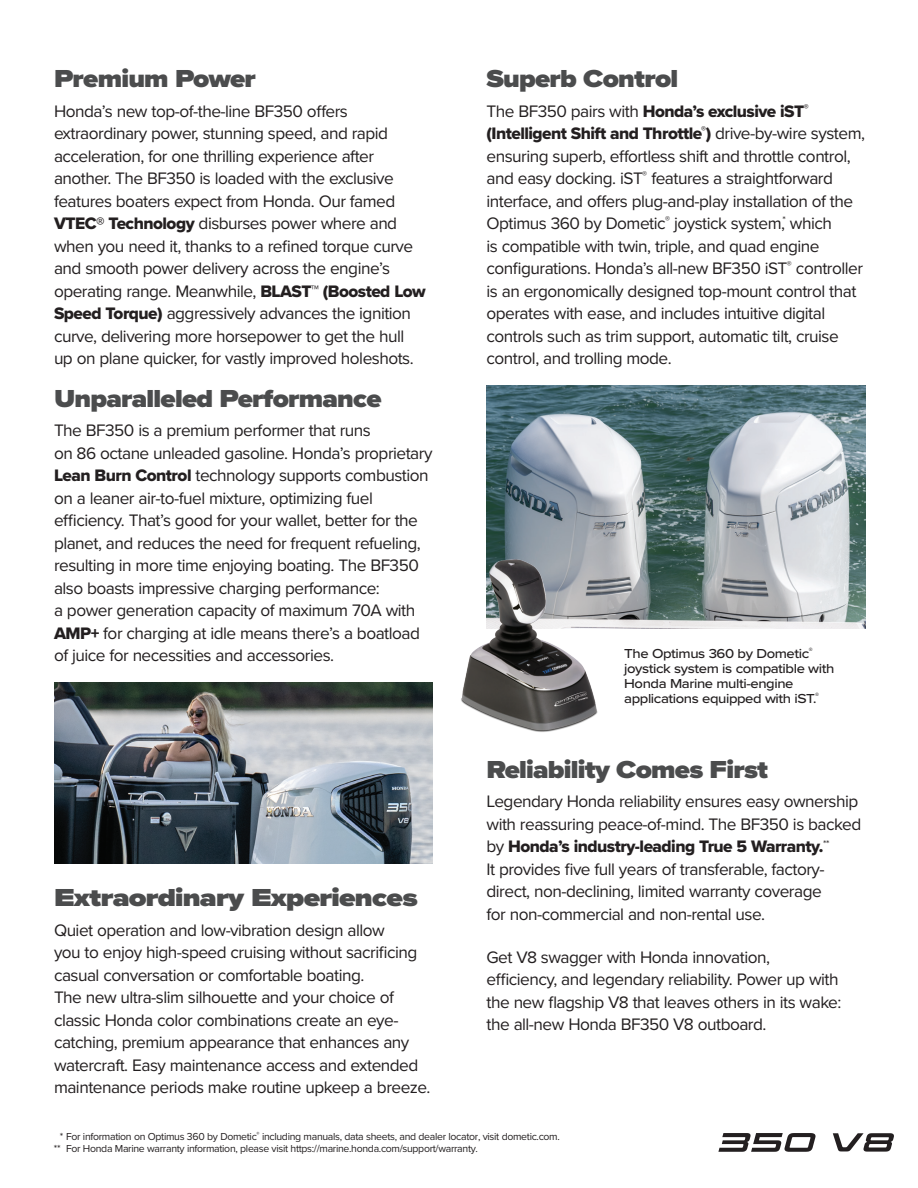
<style>
.page{position:relative;width:918px;height:1188px;background:#fff}
.page>*{position:absolute;margin:0;border:0;box-sizing:border-box;transform-origin:0 0}
.t1{font:900 25.5px "Proxima Nova Wide";letter-spacing:-.03em;color:#4b4c4d}
.t2{font:900 25.5px "Proxima Nova Ex Wd";letter-spacing:-.03em;color:#4b4c4d}
.t3{font:17.25px/22.5px "Proxima Nova";letter-spacing:-.03em;color:#231f20}
.t4{font:17.25px/22.5px "Proxima Nova Extrabld";letter-spacing:-.03em;color:#231f20}
.t5{font:500 13.5px/15px "Proxima Nova Wide";letter-spacing:-.03em;color:#231f20}
.t6{font:10.5px/12px "Proxima Nova";letter-spacing:-.03em;color:#231f20}
.s1{font-family:"Proxima Nova Extrabld"}
.s2{font-family:"Proxima Nova"}
</style>
<div class="page">
<svg style="left:833px;top:1133px;width:61px;height:19px"></svg>
<svg style="left:718px;top:1133px;width:98px;height:19px"></svg>
<img style="left:54px;top:682px;width:379px;height:182px">
<img style="left:487px;top:386px;width:378px;height:242px">
<img style="left:461px;top:550px;width:150px;height:182px">
<h1 class="t1" style="left:54px;top:59px;width:203px">Premium Power</h1>
<p class="t3" style="left:54px;top:99px;width:373px">Honda’s new top-of-the-line BF350 offers extraordinary power, stunning speed, and rapid acceleration, for one thrilling experience after another. The BF350 is loaded with the exclusive features boaters expect from Honda. Our famed <span class="s1">VTEC® Technology</span> disburses power where and when you need it, thanks to a refined torque curve and smooth power delivery across the engine’s operating range. Meanwhile, <span class="s1">BLAST™ (Boosted Low Speed Torque)</span> aggressively advances the ignition curve, delivering more horsepower to get the hull up on plane quicker, for vastly improved holeshots.</p>
<h1 class="t1" style="left:54px;top:379px;width:329px">Unparalleled Performance</h1>
<p class="t3" style="left:54px;top:418px;width:380px">The BF350 is a premium performer that runs<br>on 86 octane unleaded gasoline. Honda’s proprietary <span class="s1">Lean Burn Control</span> technology supports combustion on a leaner air-to-fuel mixture, optimizing fuel efficiency. That’s good for your wallet, better for the planet, and reduces the need for frequent refueling, resulting in more time enjoying boating. The BF350 also boasts impressive charging performance:<br>a power generation capacity of maximum 70A with <span class="s1">AMP+</span> for charging at idle means there’s a boatload of juice for necessities and accessories.</p>
<h1 class="t2" style="left:54px;top:878px;width:365px">Extraordinary Experiences</h1>
<p class="t3" style="left:54px;top:918px;width:378px">Quiet operation and low-vibration design allow<br>you to enjoy high-speed cruising without sacrificing casual conversation or comfortable boating.<br>The new ultra-slim silhouette and your choice of classic Honda color combinations create an eye&shy;catching, premium appearance that enhances any watercraft. Easy maintenance access and extended maintenance periods make routine upkeep a breeze.</p>
<h1 class="t1" style="left:487px;top:59px;width:193px">Superb Control</h1>
<p class="t4" style="left:487px;top:99px;width:380px"><span class="s2">The BF350 pairs with</span> Honda’s exclusive iST<sup>® </sup>(Intelligent Shift and Throttle<sup>®</sup>) <span class="s2">drive-by-wire system,</span></p>
<p class="t3" style="left:487px;top:144px;width:378px">ensuring superb, effortless shift and throttle control, and easy docking. iST<sup>®</sup> features a straightforward interface, and offers plug-and-play installation of the Optimus 360 by Dometic<sup>®</sup> joystick system,<sup>*</sup> which<br>is compatible with twin, triple, and quad engine configurations. Honda’s all-new BF350 iST<sup>®</sup> controller is an ergonomically designed top-mount control that operates with ease, and includes intuitive digital controls such as trim support, automatic tilt, cruise control, and trolling mode.</p>
<p class="t5" style="left:624px;top:645px;width:212px">The Optimus 360 by Dometic<sup>® </sup>joystick system is compatible with<br>Honda Marine multi-engine applications equipped with iST.<sup>®</sup></p>
<h1 class="t1" style="left:487px;top:750px;width:283px">Reliability Comes First</h1>
<p class="t3" style="left:487px;top:790px;width:376px">Legendary Honda reliability ensures easy ownership with reassuring peace-of-mind. The BF350 is backed</p>
<p class="t4" style="left:487px;top:835px;width:345px"><span class="s2">by</span> Honda’s industry-leading True 5 Warranty.<sup>**</sup></p>
<p class="t3" style="left:487px;top:857px;width:340px">It provides five full years of transferable, factory&shy;direct, non-declining, limited warranty coverage for non-commercial and non-rental use.</p>
<p class="t3" style="left:487px;top:945px;width:356px">Get V8 swagger with Honda innovation, efficiency, and legendary reliability. Power up with the new flagship V8 that leaves others in its wake: the all-new Honda BF350 V8 outboard.</p>
<p class="t6" style="left:54px;top:1130px;width:507px;text-indent:6px">* For information on Optimus 360 by Dometic<sup>®</sup> including manuals, data sheets, and dealer locator, visit dometic.com. ** For Honda Marine warranty information, please visit https://marine.honda.com/support/warranty.</p>
</div>
